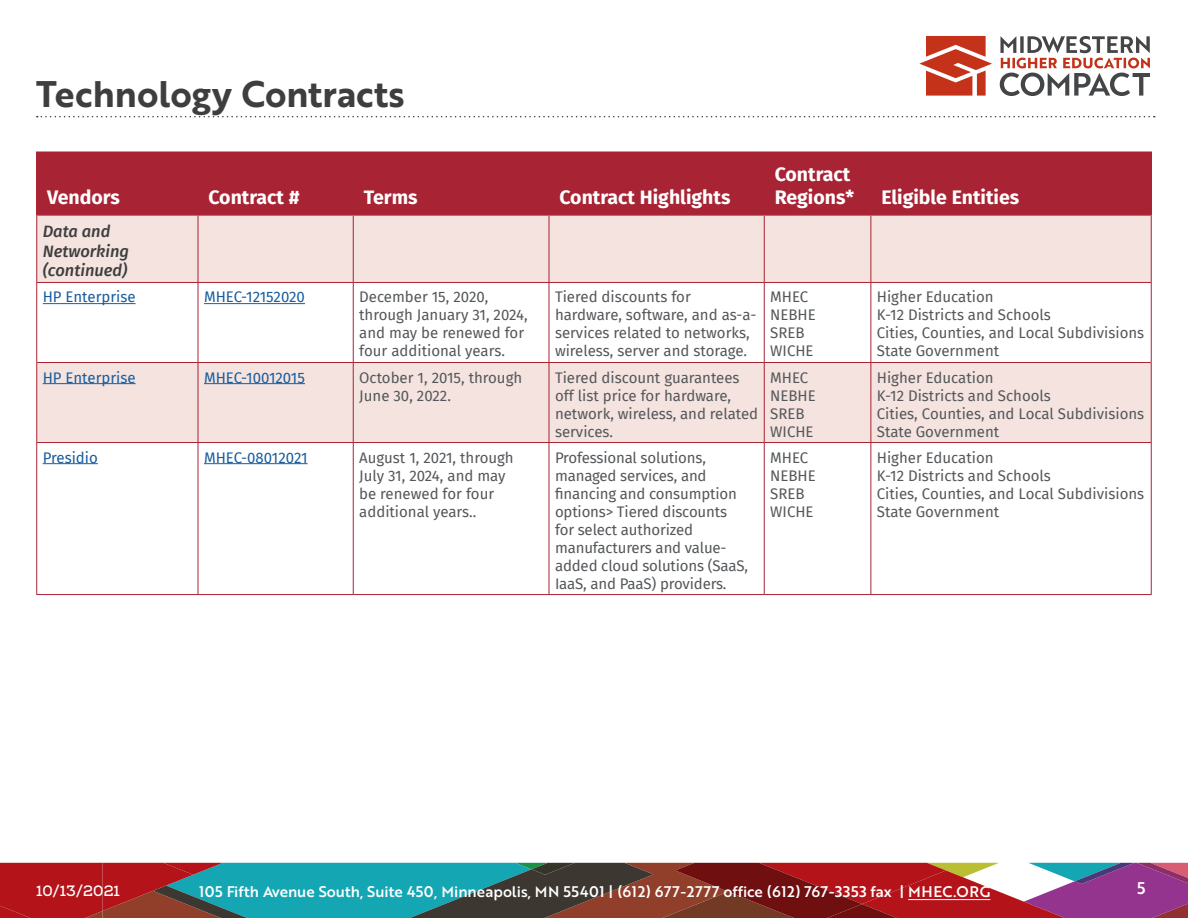
<style>
.page{position:relative;width:1188px;height:918px;background:#fff}
.page>*{position:absolute;margin:0;border:0;box-sizing:border-box;transform-origin:0 0}
.t1{font:36px "Brother 1816 Bold";color:#3e3e3f}
.Table_Heading{font:700 19.5px/23.4px "Fira Sans";color:#fff}
.Table_Subhead{font:italic 500 16.5px/19.8px "Fira Sans";color:#3e3e3f}
.t2{font:16.5px "Brother 1816 Medium";color:#fff}
.Table_Text{font:15px/18px "Fira Sans";color:#54575a}
.t3{font:15px "Brother 1816 Medium";color:#fff}
.Table_Text-2{font:15px "Fira Sans";color:#175d9e}
.t4{font:700 15px "Nexa Slab";color:#fff}
</style>
<div class="page">
<svg style="left:0;top:863px;width:1188px;height:55px;background:#724e57"></svg>
<hr style="left:908px;top:899px;width:82px;height:1px;background:#fff">
<svg style="left:37px;top:116px;width:1118px;height:1px"></svg>
<svg style="left:919px;top:36px;width:231px;height:60px"></svg>
<div style="left:38px;top:153px;width:1112px;height:61px;background:#a82334"></div>
<svg style="left:37px;top:216px;width:1114px;height:226px;fill:#f4e3df"></svg>
<hr style="left:36px;top:152px;width:162px;height:1px;background:#a82334">
<hr style="left:36px;top:153px;width:2px;height:61px;background:#a82334">
<hr style="left:198px;top:152px;width:155px;height:1px;background:#a82334">
<hr style="left:197px;top:153px;width:2px;height:61px;background:#a82334">
<hr style="left:353px;top:152px;width:196px;height:1px;background:#a82334">
<hr style="left:352px;top:153px;width:2px;height:61px;background:#a82334">
<hr style="left:549px;top:152px;width:215px;height:1px;background:#a82334">
<hr style="left:548px;top:153px;width:2px;height:61px;background:#a82334">
<hr style="left:764px;top:152px;width:107px;height:1px;background:#a82334">
<hr style="left:764px;top:153px;width:1px;height:61px;background:#a82334">
<hr style="left:871px;top:152px;width:281px;height:1px;background:#a82334">
<hr style="left:870px;top:153px;width:2px;height:61px;background:#a82334">
<hr style="left:1150px;top:153px;width:2px;height:61px;background:#a82334">
<hr style="left:36px;top:214px;width:162px;height:2px;background:#a82334">
<hr style="left:198px;top:214px;width:155px;height:2px;background:#a82334">
<hr style="left:353px;top:214px;width:196px;height:2px;background:#a82334">
<hr style="left:549px;top:214px;width:215px;height:2px;background:#a82334">
<hr style="left:764px;top:214px;width:107px;height:2px;background:#a82334">
<hr style="left:871px;top:214px;width:281px;height:2px;background:#a82334">
<hr style="left:36px;top:216px;width:1px;height:66px;background:#a82334">
<hr style="left:198px;top:216px;width:1px;height:66px;background:#a82334">
<hr style="left:764px;top:216px;width:1px;height:66px;background:#a82334">
<hr style="left:1151px;top:216px;width:1px;height:66px;background:#a82334">
<hr style="left:36px;top:282px;width:162px;height:1px;background:#a82334">
<hr style="left:36px;top:283px;width:1px;height:79px;background:#a82334">
<hr style="left:198px;top:282px;width:155px;height:1px;background:#a82334">
<hr style="left:198px;top:283px;width:1px;height:79px;background:#a82334">
<hr style="left:353px;top:282px;width:196px;height:1px;background:#a82334">
<hr style="left:549px;top:282px;width:215px;height:1px;background:#a82334">
<hr style="left:764px;top:282px;width:107px;height:1px;background:#a82334">
<hr style="left:764px;top:283px;width:1px;height:79px;background:#a82334">
<hr style="left:871px;top:282px;width:281px;height:1px;background:#a82334">
<hr style="left:1151px;top:283px;width:1px;height:79px;background:#a82334">
<hr style="left:36px;top:362px;width:1px;height:80px;background:#a82334">
<hr style="left:198px;top:363px;width:1px;height:79px;background:#a82334">
<hr style="left:764px;top:363px;width:1px;height:79px;background:#a82334">
<hr style="left:1151px;top:362px;width:1px;height:80px;background:#a82334">
<hr style="left:36px;top:442px;width:162px;height:1px;background:#a82334">
<hr style="left:36px;top:443px;width:1px;height:151px;background:#a82334">
<hr style="left:198px;top:442px;width:155px;height:1px;background:#a82334">
<hr style="left:198px;top:443px;width:1px;height:151px;background:#a82334">
<hr style="left:353px;top:442px;width:196px;height:1px;background:#a82334">
<hr style="left:549px;top:442px;width:215px;height:1px;background:#a82334">
<hr style="left:764px;top:442px;width:107px;height:1px;background:#a82334">
<hr style="left:764px;top:443px;width:1px;height:151px;background:#a82334">
<hr style="left:871px;top:442px;width:281px;height:1px;background:#a82334">
<hr style="left:1151px;top:443px;width:1px;height:151px;background:#a82334">
<hr style="left:353px;top:216px;width:1px;height:66px;background:#a82334">
<hr style="left:549px;top:216px;width:1px;height:66px;background:#a82334">
<hr style="left:871px;top:216px;width:1px;height:66px;background:#a82334">
<hr style="left:353px;top:283px;width:1px;height:79px;background:#a82334">
<hr style="left:549px;top:283px;width:1px;height:79px;background:#a82334">
<hr style="left:871px;top:283px;width:1px;height:79px;background:#a82334">
<hr style="left:37px;top:362px;width:161px;height:1px;background:#a82334">
<hr style="left:198px;top:362px;width:155px;height:1px;background:#a82334">
<hr style="left:353px;top:362px;width:196px;height:1px;background:#a82334">
<hr style="left:353px;top:363px;width:1px;height:79px;background:#a82334">
<hr style="left:549px;top:362px;width:215px;height:1px;background:#a82334">
<hr style="left:549px;top:363px;width:1px;height:79px;background:#a82334">
<hr style="left:764px;top:362px;width:107px;height:1px;background:#a82334">
<hr style="left:871px;top:362px;width:280px;height:1px;background:#a82334">
<hr style="left:871px;top:363px;width:1px;height:79px;background:#a82334">
<hr style="left:353px;top:443px;width:1px;height:151px;background:#a82334">
<hr style="left:549px;top:443px;width:1px;height:151px;background:#a82334">
<hr style="left:871px;top:443px;width:1px;height:151px;background:#a82334">
<hr style="left:36px;top:594px;width:162px;height:1px;background:#a82334">
<hr style="left:198px;top:594px;width:155px;height:1px;background:#a82334">
<hr style="left:353px;top:594px;width:196px;height:1px;background:#a82334">
<hr style="left:549px;top:594px;width:215px;height:1px;background:#a82334">
<hr style="left:764px;top:594px;width:107px;height:1px;background:#a82334">
<hr style="left:871px;top:594px;width:281px;height:1px;background:#a82334">
<hr style="left:43px;top:303px;width:93px;height:1px;background:#175d9e">
<hr style="left:204px;top:303px;width:101px;height:1px;background:#175d9e">
<hr style="left:43px;top:383px;width:93px;height:1px;background:#175d9e">
<hr style="left:204px;top:383px;width:101px;height:1px;background:#175d9e">
<hr style="left:43px;top:463px;width:55px;height:1px;background:#175d9e">
<hr style="left:204px;top:463px;width:104px;height:1px;background:#175d9e">
<h1 class="t1" style="left:36px;top:67px;width:370px">Technology Contracts</h1>
<p class="Table_Heading" style="left:47px;top:185px;width:74px">Vendors</p>
<p class="Table_Heading" style="left:208px;top:185px;width:93px">Contract #</p>
<p class="Table_Heading" style="left:364px;top:185px;width:55px">Terms</p>
<p class="Table_Heading" style="left:560px;top:185px;width:173px">Contract Highlights</p>
<p class="Table_Heading" style="left:775px;top:161px;width:81px">Contract<br>Regions*</p>
<p class="Table_Heading" style="left:881px;top:185px;width:139px">Eligible Entities</p>
<p class="Table_Subhead" style="left:43px;top:220px;width:88px">Data and<br>Networking</p>
<p class="Table_Subhead" style="left:43px;top:260px;width:86px">(continued)</p>
<p class="Table_Text-2" style="left:43px;top:286px;width:94px">HP Enterprise</p>
<p class="Table_Text-2" style="left:204px;top:286px;width:102px">MHEC-12152020</p>
<p class="Table_Text" style="left:359px;top:288px;width:170px">December 15, 2020, through January 31, 2024, and may be renewed for four additional years.</p>
<p class="Table_Text" style="left:555px;top:288px;width:203px">Tiered discounts for hardware, software, and as-a&shy;services related to networks, wireless, server and storage.</p>
<p class="Table_Text" style="left:770px;top:288px;width:47px">MHEC<br>NEBHE<br>SREB<br>WICHE</p>
<p class="Table_Text" style="left:877px;top:288px;width:269px">Higher Education<br>K-12 Districts and Schools<br>Cities, Counties, and Local Subdivisions<br>State Government</p>
<p class="Table_Text-2" style="left:43px;top:366px;width:94px">HP Enterprise</p>
<p class="Table_Text-2" style="left:204px;top:366px;width:102px">MHEC-10012015</p>
<p class="Table_Text" style="left:359px;top:368px;width:165px">October 1, 2015, through<br>June 30, 2022.</p>
<p class="Table_Text" style="left:555px;top:368px;width:205px">Tiered discount guarantees off list price for hardware, network, wireless, and related services.</p>
<p class="Table_Text" style="left:770px;top:368px;width:47px">MHEC<br>NEBHE<br>SREB<br>WICHE</p>
<p class="Table_Text" style="left:877px;top:368px;width:269px">Higher Education<br>K-12 Districts and Schools<br>Cities, Counties, and Local Subdivisions<br>State Government</p>
<p class="Table_Text-2" style="left:43px;top:446px;width:57px">Presidio</p>
<p class="Table_Text-2" style="left:204px;top:446px;width:105px">MHEC-08012021</p>
<p class="Table_Text" style="left:359px;top:448px;width:156px">August 1, 2021, through<br>July 31, 2024, and may be renewed for four additional years..</p>
<p class="Table_Text" style="left:555px;top:448px;width:195px">Professional solutions, managed services, and financing and consumption options&gt; Tiered discounts for select authorized manufacturers and value&shy;added cloud solutions (SaaS,<br>IaaS, and PaaS) providers.</p>
<p class="Table_Text" style="left:770px;top:448px;width:47px">MHEC<br>NEBHE<br>SREB<br>WICHE</p>
<p class="Table_Text" style="left:877px;top:448px;width:269px">Higher Education<br>K-12 Districts and Schools<br>Cities, Counties, and Local Subdivisions<br>State Government</p>
<p class="t4" style="left:36px;top:881px;width:85px">10/13/2021</p>
<p class="t3" style="left:199px;top:880px;width:793px">105 Fifth Avenue South, Suite 450, Minneapolis, MN 55401 | (612) 677-2777 office (612) 767-3353 fax | MHEC.ORG</p>
<p class="t2" style="left:1137px;top:875px;width:10px">5</p>
</div>
